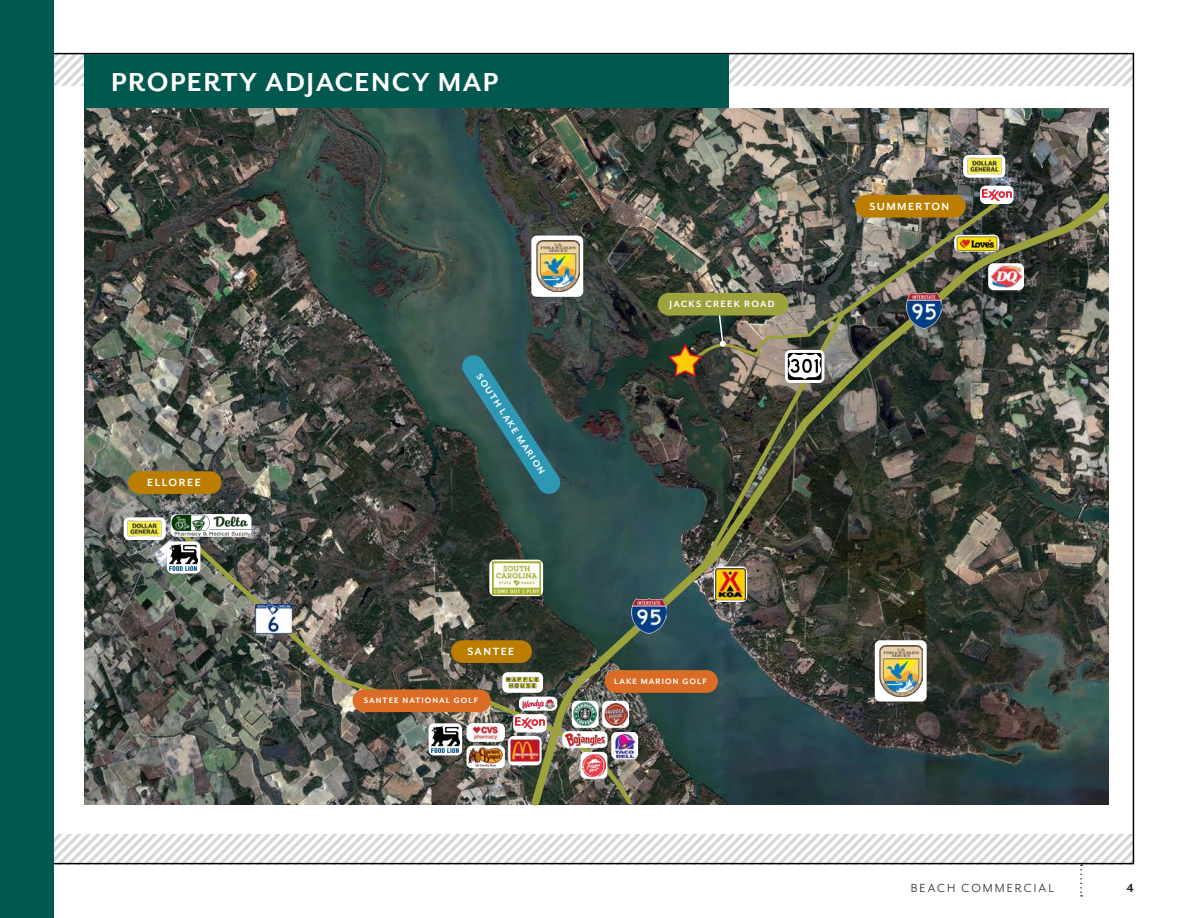
<style>
.page{position:relative;width:1188px;height:918px;background:#fff}
.page>*{position:absolute;margin:0;border:0;box-sizing:border-box;transform-origin:0 0}
.t1{font:700 30px "Mr Eaves San OT";letter-spacing:.05em;color:#fff}
.t2{font:13.5px "Mr Eaves San OT";letter-spacing:.15em;color:#231f20}
.t3{font:700 13.5px "Mr Eaves Mod OT";color:#231f20}
.t4{font:700 12px "Mr Eaves Mod OT";letter-spacing:.12em;color:#fff}
.t5{font:700 10.5px "Mr Eaves Mod OT";letter-spacing:.12em;color:#fff}
.t6{font:700 9px "Mr Eaves Mod OT";letter-spacing:.12em;color:#fff}
</style>
<div class="page">
<svg style="left:1080px;top:865px;width:2px;height:32px"></svg>
<img style="left:54px;top:56px;width:1077px;height:29px">
<img style="left:54px;top:835px;width:1077px;height:26px">
<div style="left:0;top:0;width:54px;height:918px;background:#00584e"></div>
<img style="left:84px;top:108px;width:1024px;height:697px">
<img style="left:170px;top:519px;width:356px;height:286px">
<img style="left:255px;top:604px;width:37px;height:30px">
<img style="left:526px;top:188px;width:583px;height:618px">
<img style="left:631px;top:598px;width:36px;height:36px">
<img style="left:906px;top:293px;width:36px;height:35px">
<div style="left:658px;top:293px;width:131px;height:23px;background:#9ca23c;border-radius:11px"></div>
<div style="left:785px;top:350px;width:39px;height:33px;background:#fff;border-radius:5px"></div>
<img style="left:682px;top:303px;width:165px;height:77px">
<svg style="left:572px;top:701px;width:27px;height:27px"></svg>
<img style="left:574px;top:703px;width:23px;height:23px">
<svg style="left:562px;top:731px;width:46px;height:17px"></svg>
<img style="left:564px;top:731px;width:42px;height:17px">
<svg style="left:508px;top:736px;width:34px;height:29px"></svg>
<img style="left:511px;top:740px;width:28px;height:21px">
<svg style="left:467px;top:746px;width:38px;height:22px"></svg>
<img style="left:469px;top:748px;width:34px;height:18px">
<img style="left:502px;top:672px;width:41px;height:21px">
<div style="left:519px;top:697px;width:38px;height:14px;background:#fff;border-radius:5px"></div>
<img style="left:522px;top:699px;width:33px;height:10px">
<div style="left:513px;top:714px;width:34px;height:19px;background:#fff;border-radius:5px"></div>
<img style="left:516px;top:718px;width:28px;height:11px">
<div style="left:467px;top:723px;width:38px;height:19px;background:#fff;border-radius:5px"></div>
<img style="left:471px;top:723px;width:29px;height:19px">
<svg style="left:602px;top:701px;width:27px;height:27px"></svg>
<img style="left:604px;top:703px;width:23px;height:22px">
<div style="left:611px;top:732px;width:27px;height:27px;background:#fff;border-radius:5px"></div>
<img style="left:613px;top:732px;width:23px;height:27px">
<svg style="left:581px;top:752px;width:26px;height:27px"></svg>
<img style="left:583px;top:755px;width:22px;height:21px">
<div style="left:429px;top:723px;width:33px;height:32px;background:#fff;border-radius:5px"></div>
<img style="left:431px;top:726px;width:29px;height:27px">
<svg style="left:954px;top:235px;width:45px;height:17px"></svg>
<img style="left:955px;top:235px;width:43px;height:17px">
<svg style="left:988px;top:263px;width:36px;height:27px"></svg>
<img style="left:989px;top:266px;width:34px;height:22px">
<div style="left:980px;top:186px;width:34px;height:18px;background:#fff;border-radius:5px"></div>
<img style="left:983px;top:189px;width:28px;height:11px">
<div style="left:167px;top:542px;width:33px;height:32px;background:#fff;border-radius:5px"></div>
<img style="left:169px;top:544px;width:29px;height:27px">
<svg style="left:124px;top:517px;width:42px;height:23px"></svg>
<img style="left:125px;top:517px;width:40px;height:23px">
<img style="left:171px;top:514px;width:80px;height:23px">
<svg style="left:963px;top:155px;width:42px;height:23px"></svg>
<img style="left:964px;top:155px;width:40px;height:23px">
<svg style="left:714px;top:566px;width:33px;height:36px"></svg>
<img style="left:714px;top:568px;width:33px;height:32px">
<div style="left:875px;top:640px;width:52px;height:62px;background:#fff;border-radius:5px"></div>
<img style="left:879px;top:645px;width:44px;height:52px">
<div style="left:531px;top:236px;width:52px;height:61px;background:#fff;border-radius:5px"></div>
<img style="left:536px;top:241px;width:43px;height:51px">
<svg style="left:489px;top:560px;width:54px;height:36px"></svg>
<img style="left:492px;top:562px;width:48px;height:32px">
<div style="left:855px;top:195px;width:111px;height:23px;background:#bc7e00;border-radius:11px"></div>
<div style="left:451px;top:640px;width:81px;height:23px;background:#bc7e00;border-radius:11px"></div>
<div style="left:128px;top:471px;width:94px;height:23px;background:#bc7e00;border-radius:11px"></div>
<div style="left:605px;top:670px;width:113px;height:23px;background:#db6c26;border-radius:11px"></div>
<svg style="left:461px;top:354px;width:101px;height:142px;background:#2f5c60"></svg>
<div style="left:353px;top:689px;width:138px;height:23px;background:#db6c26;border-radius:11px"></div>
<img style="left:666px;top:342px;width:40px;height:39px">
<div style="left:84px;top:54px;width:645px;height:54px;background:#00584e"></div>
<p class="t1" style="left:111px;top:65px;width:389px">PROPERTY ADJACENCY MAP</p>
<p class="t4" style="left:147px;top:476px;width:55px">ELLOREE</p>
<p class="t5" style="left:484px;top:371px;width:119px;rotate:57deg">SOUTH LAKE MARION</p>
<p class="t4" style="left:467px;top:645px;width:48px">SANTEE</p>
<p class="t6" style="left:364px;top:695px;width:116px">SANTEE NATIONAL GOLF</p>
<p class="t5" style="left:670px;top:298px;width:107px">JACKS CREEK ROAD</p>
<p class="t6" style="left:614px;top:676px;width:94px">LAKE MARION GOLF</p>
<p class="t4" style="left:869px;top:199px;width:81px">SUMMERTON</p>
<h2 class="t2" style="left:911px;top:880px;width:145px">BEACH COMMERCIAL</h2>
<h2 class="t3" style="left:1126px;top:880px;width:9px">4</h2>
</div>
